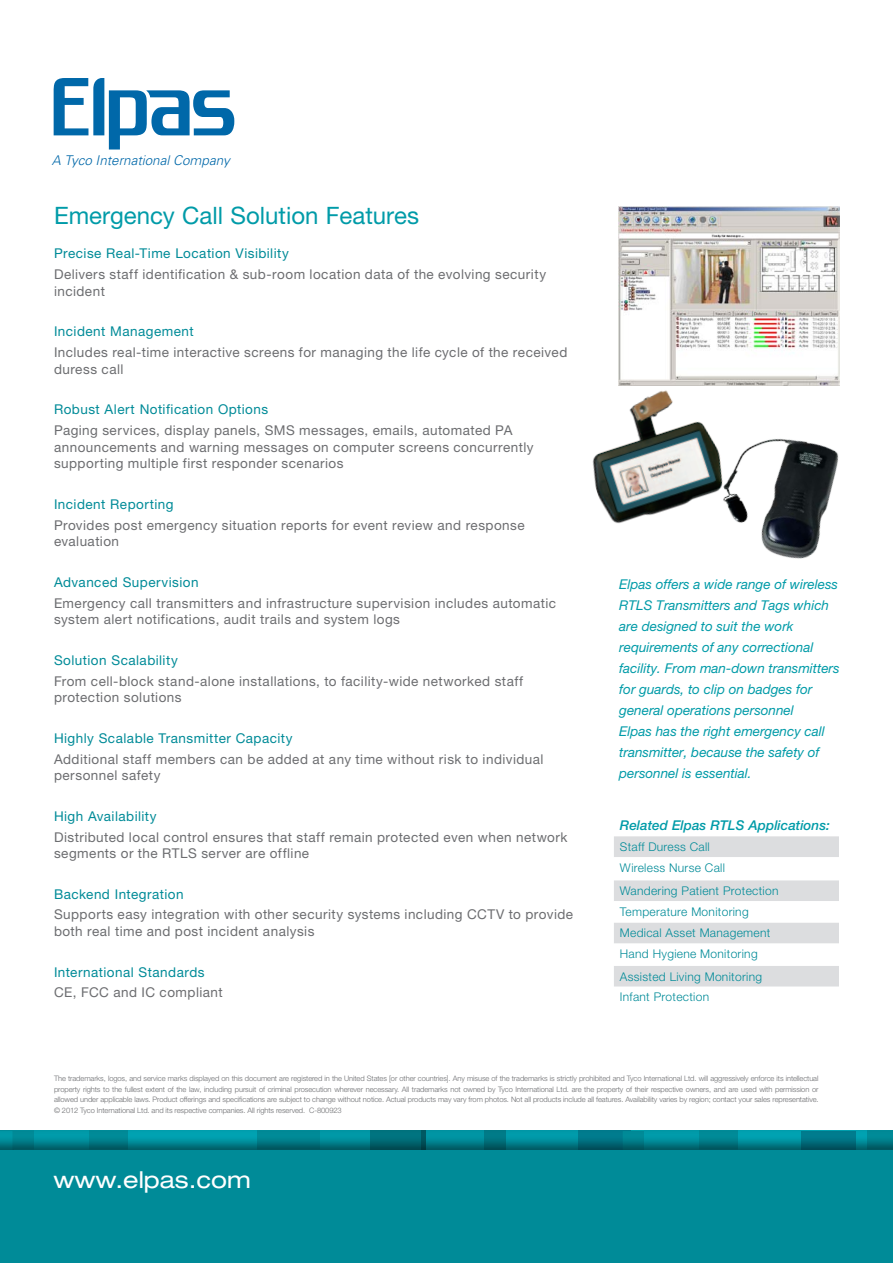
<style>
.page{position:relative;width:893px;height:1263px;background:#fff}
.page>*{position:absolute;margin:0;border:0;box-sizing:border-box;transform-origin:0 0}
.t1{font:24px "Helvetica Neue LT Pro";color:#009ba8}
.t2{font:expanded 23.25px "Helvetica Neue LT Pro";color:#fff}
.t3{font:13.5px/16.5px "Helvetica Neue LT Pro";letter-spacing:.035em;color:#6c6d70}
.t4{font:italic 13.5px/21px "Helvetica Neue LT Pro";color:#009ba8}
.t5{font:13.5px "Helvetica Neue LT Pro";letter-spacing:.035em;color:#008b98}
.t6{font:italic 500 13.5px "Helvetica Neue LT Pro";color:#009ba8}
.t7{font:italic 300 13.35px "Univers";color:#0068a9}
.t8{font:300 12px/20.5px "Helvetica Neue LT Pro";letter-spacing:.025em;color:#008b98}
.t9{font:300 7.5px/10.5px "Helvetica Neue LT Pro";letter-spacing:-.01em;color:#6c6d70;text-align:justify}
</style>
<div class="page">
<div style="left:0;top:1131px;width:893px;height:132px;background:#008b98"></div>
<img style="left:0;top:1131px;width:12px;height:19px">
<img style="left:12px;top:1131px;width:611px;height:19px">
<img style="left:128px;top:1131px;width:128px;height:19px">
<img style="left:35px;top:1131px;width:54px;height:19px">
<img style="left:426px;top:1131px;width:80px;height:19px">
<img style="left:623px;top:1131px;width:270px;height:19px">
<img style="left:739px;top:1131px;width:127px;height:19px">
<img style="left:801px;top:1131px;width:54px;height:19px">
<svg style="left:54px;top:78px;width:180px;height:72px"></svg>
<img style="left:619px;top:206px;width:221px;height:179px">
<img style="left:592px;top:376px;width:144px;height:148px">
<svg style="left:614px;top:836px;width:225px;height:150px"></svg>
<img style="left:696px;top:401px;width:143px;height:158px">
<p class="t7" style="left:52px;top:152px;width:179px">A Tyco International Company</p>
<h1 class="t1" style="left:54px;top:201px;width:367px">Emergency Call Solution Features</h1>
<p class="t5" style="left:54px;top:246px;width:236px">Precise Real-Time Location Visibility</p>
<p class="t3" style="left:54px;top:266px;width:494px">Delivers staff identification &amp; sub-room location data of the evolving security incident</p>
<p class="t5" style="left:54px;top:324px;width:141px">Incident Management</p>
<p class="t3" style="left:54px;top:344px;width:515px">Includes real-time interactive screens for managing the life cycle of the received duress call</p>
<p class="t5" style="left:54px;top:402px;width:216px">Robust Alert Notification Options</p>
<p class="t3" style="left:54px;top:422px;width:481px">Paging services, display panels, SMS messages, emails, automated PA announcements and warning messages on computer screens concurrently supporting multiple first responder scenarios</p>
<p class="t5" style="left:54px;top:496px;width:121px">Incident Reporting</p>
<p class="t3" style="left:54px;top:516px;width:472px">Provides post emergency situation reports for event review and response evaluation</p>
<p class="t5" style="left:54px;top:574px;width:146px">Advanced Supervision</p>
<p class="t3" style="left:54px;top:594px;width:504px">Emergency call transmitters and infrastructure supervision includes automatic system alert notifications, audit trails and system logs</p>
<p class="t5" style="left:54px;top:652px;width:125px">Solution Scalability</p>
<p class="t3" style="left:54px;top:672px;width:471px">From cell-block stand-alone installations, to facility-wide networked staff protection solutions</p>
<p class="t5" style="left:54px;top:730px;width:240px">Highly Scalable Transmitter Capacity</p>
<p class="t3" style="left:54px;top:750px;width:491px">Additional staff members can be added at any time without risk to individual personnel safety</p>
<p class="t5" style="left:54px;top:808px;width:104px">High Availability</p>
<p class="t3" style="left:54px;top:828px;width:515px">Distributed local control ensures that staff remain protected even when network segments or the RTLS server are offline</p>
<p class="t5" style="left:54px;top:886px;width:131px">Backend Integration</p>
<p class="t3" style="left:54px;top:906px;width:521px">Supports easy integration with other security systems including CCTV to provide both real time and post incident analysis</p>
<p class="t5" style="left:54px;top:964px;width:152px">International Standards</p>
<p class="t3" style="left:54px;top:984px;width:170px">CE, FCC and IC compliant</p>
<p class="t4" style="left:619px;top:573px;width:222px">Elpas offers a wide range of wireless<br>RTLS Transmitters and Tags which are designed to suit the work requirements of any correctional facility. From man-down transmitters for guards, to clip on badges for general operations personnel<br>Elpas has the right emergency call transmitter, because the safety of personnel is essential.</p>
<p class="t6" style="left:620px;top:817px;width:211px">Related Elpas RTLS Applications:</p>
<p class="t8" style="left:620px;top:836px;width:107px">Staff Duress Call<br>Wireless Nurse Call</p>
<p class="t8" style="left:620px;top:880px;width:160px">Wandering Patient Protection<br>Temperature Monitoring</p>
<p class="t8" style="left:620px;top:922px;width:152px">Medical Asset Management<br>Hand Hygiene Monitoring</p>
<p class="t8" style="left:620px;top:966px;width:144px">Assisted Living Monitoring<br>Infant Protection</p>
<p class="t9" style="left:54px;top:1073px;width:766px">The trademarks, logos, and service marks displayed on this document are registered in the United States [or other countries]. Any misuse of the trademarks is strictly prohibited and Tyco International Ltd. will aggressively enforce its intellectual property rights to the fullest extent of the law, including pursuit of criminal prosecution wherever necessary. All trademarks not owned by Tyco International Ltd. are the property of their respective owners, and are used with permission or allowed under applicable laws. Product offerings and specifications are subject to change without notice. Actual products may vary from photos. Not all products include all features. Availability varies by region; contact your sales representative. © 2012 Tyco International Ltd. and its respective companies. All rights reserved. C-800923</p>
<h2 class="t2" style="left:53px;top:1166px;width:199px">www.elpas.com</h2>
</div>
